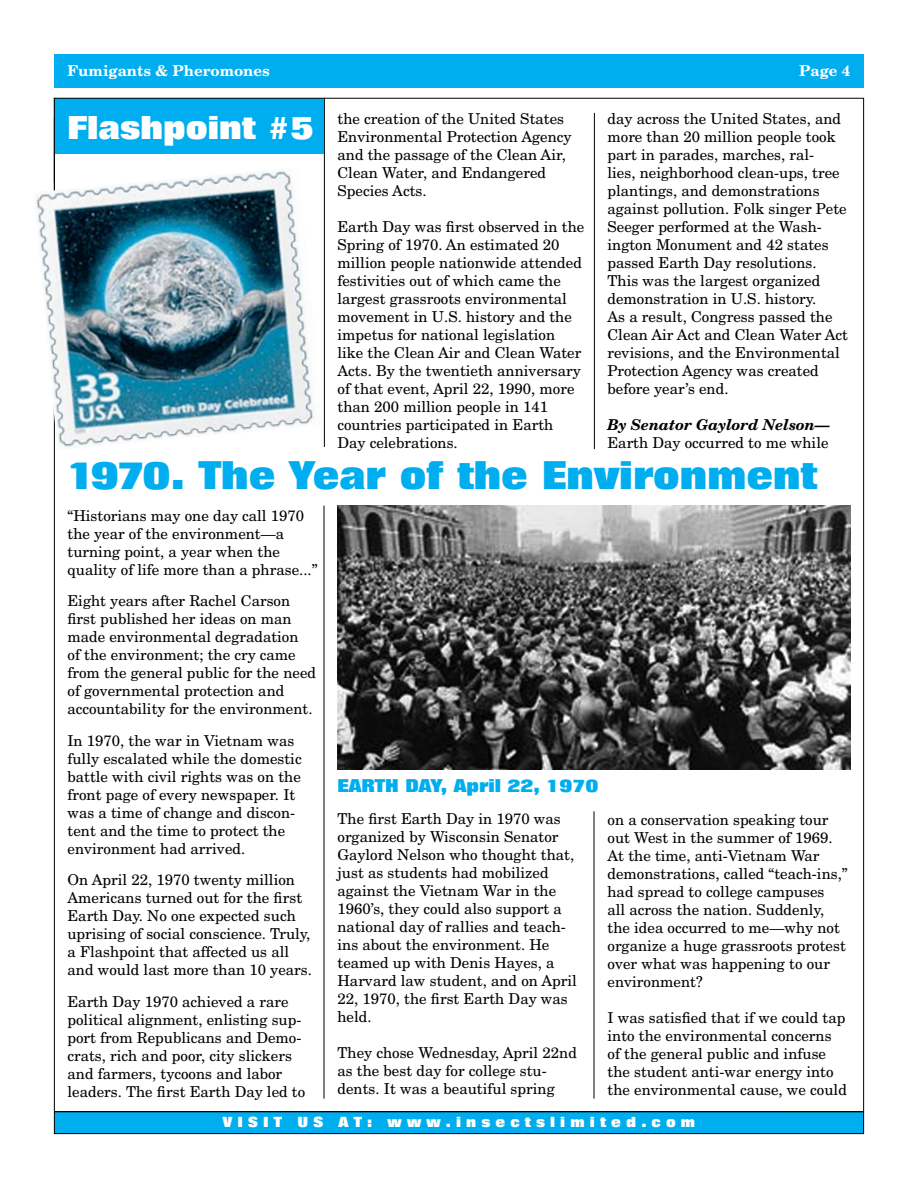
<style>
.page{position:relative;width:918px;height:1188px;background:#fff}
.page>*{position:absolute;margin:0;border:0;box-sizing:border-box;transform-origin:0 0}
.t1{font:800 39px "Folio";color:#00adef}
.t2{font:800 32.25px "Folio";color:#fff}
.t3{font:800 18px "Folio";color:#00adef}
.t4{font:15px/18px "New Century Schlbk";color:#000}
.t5{font:700 15px "New Century Schlbk";color:#fff}
.t6{font:italic 700 15px "New Century Schlbk";color:#000}
.t7{font:800 14.25px "Folio";color:#fff}
</style>
<div class="page">
<div style="left:54px;top:54px;width:810px;height:34px;background:#00adef"></div>
<div style="left:54px;top:1112px;width:810px;height:22px;background:#00adef"></div>
<hr style="left:54px;top:1111px;width:810px;height:1px;background:#000">
<hr style="left:594px;top:113px;width:1px;height:336px;background:#000">
<hr style="left:324px;top:98px;width:1px;height:349px;background:#000">
<div style="left:54px;top:98px;width:270px;height:56px;background:#00adef"></div>
<img style="left:338px;top:506px;width:512px;height:264px">
<hr style="left:324px;top:506px;width:1px;height:593px;background:#000">
<hr style="left:594px;top:811px;width:1px;height:288px;background:#000">
<img style="left:36px;top:167px;width:278px;height:283px">
<p class="t5" style="left:68px;top:61px;width:204px">Fumigants &amp; Pheromones</p>
<p class="t5" style="left:799px;top:61px;width:53px">Page 4</p>
<p class="t4" style="left:608px;top:110px;width:242px">day across the United States, and more than 20 million people took part in parades, marches, ral-<br>lies, neighborhood clean-ups, tree plantings, and demonstrations against pollution. Folk singer Pete<br>Seeger performed at the Wash&shy;ington Monument and 42 states passed Earth Day resolutions.<br>This was the largest organized demonstration in U.S. history.<br>As a result, Congress passed the<br>Clean Air Act and Clean Water Act revisions, and the Environmental<br>Protection Agency was created before year’s end.</p>
<p class="t6" style="left:608px;top:415px;width:224px">By Senator Gaylord Nelson—</p>
<p class="t4" style="left:608px;top:434px;width:223px">Earth Day occurred to me while</p>
<h1 class="t1" style="left:68px;top:453px;width:751px">1970. The Year of the Environment</h1>
<p class="t4" style="left:338px;top:110px;width:236px">the creation of the United States<br>Environmental Protection Agency and the passage of the Clean Air,<br>Clean Water, and Endangered<br>Species Acts.</p>
<p class="t4" style="left:338px;top:218px;width:248px">Earth Day was first observed in the<br>Spring of 1970. An estimated 20 million people nationwide attended festivities out of which came the largest grassroots environmental movement in U.S. history and the impetus for national legislation like the Clean Air and Clean Water<br>Acts. By the twentieth anniversary of that event, April 22, 1990, more than 200 million people in 141 countries participated in Earth<br>Day celebrations.</p>
<h2 class="t2" style="left:68px;top:109px;width:248px">Flashpoint #5</h2>
<p class="t4" style="left:68px;top:506px;width:252px">“Historians may one day call 1970 the year of the environment—a turning point, a year when the quality of life more than a phrase...”</p>
<p class="t4" style="left:68px;top:592px;width:250px">Eight years after Rachel Carson first published her ideas on man made environmental degradation<br>of the environment; the cry came from the general public for the need of governmental protection and accountability for the environment.</p>
<p class="t4" style="left:68px;top:731px;width:236px">In 1970, the war in Vietnam was fully escalated while the domestic battle with civil rights was on the front page of every newspaper. It was a time of change and discon&shy;tent and the time to protect the environment had arrived.</p>
<p class="t4" style="left:68px;top:871px;width:246px">On April 22, 1970 twenty million Americans turned out for the first Earth Day. No one expected such uprising of social conscience. Truly, a Flashpoint that affected us all and would last more than 10 years.</p>
<p class="t4" style="left:68px;top:992px;width:239px">Earth Day 1970 achieved a rare political alignment, enlisting sup&shy;port from Republicans and Demo&shy;crats, rich and poor, city slickers and farmers, tycoons and labor leaders. The first Earth Day led to</p>
<p class="t3" style="left:338px;top:776px;width:263px">EARTH DAY, April 22, 1970</p>
<p class="t4" style="left:338px;top:810px;width:241px">The first Earth Day in 1970 was organized by Wisconsin Senator<br>Gaylord Nelson who thought that, just as students had mobilized against the Vietnam War in the<br>1960’s, they could also support a national day of rallies and teach&shy;ins about the environment. He teamed up with Denis Hayes, a<br>Harvard law student, and on April<br>22, 1970, the first Earth Day was held.</p>
<p class="t4" style="left:338px;top:1044px;width:241px">They chose Wednesday, April 22nd as the best day for college stu&shy;dents. It was a beautiful spring</p>
<p class="t4" style="left:608px;top:810px;width:242px">on a conservation speaking tour out West in the summer of 1969.<br>At the time, anti-Vietnam War demonstrations, called “teach-ins,” had spread to college campuses<br>all across the nation. Suddenly, the idea occurred to me—why not organize a huge grassroots protest over what was happening to our environment?</p>
<p class="t4" style="left:608px;top:1008px;width:241px">I was satisfied that if we could tap into the environmental concerns of the general public and infuse the student anti-war energy into the environmental cause, we could</p>
<p class="t7" style="left:223px;top:1114px;width:474px">V I S I T U S A T : w w w . i n s e c t s l i m i t e d . c o m</p>
</div>
